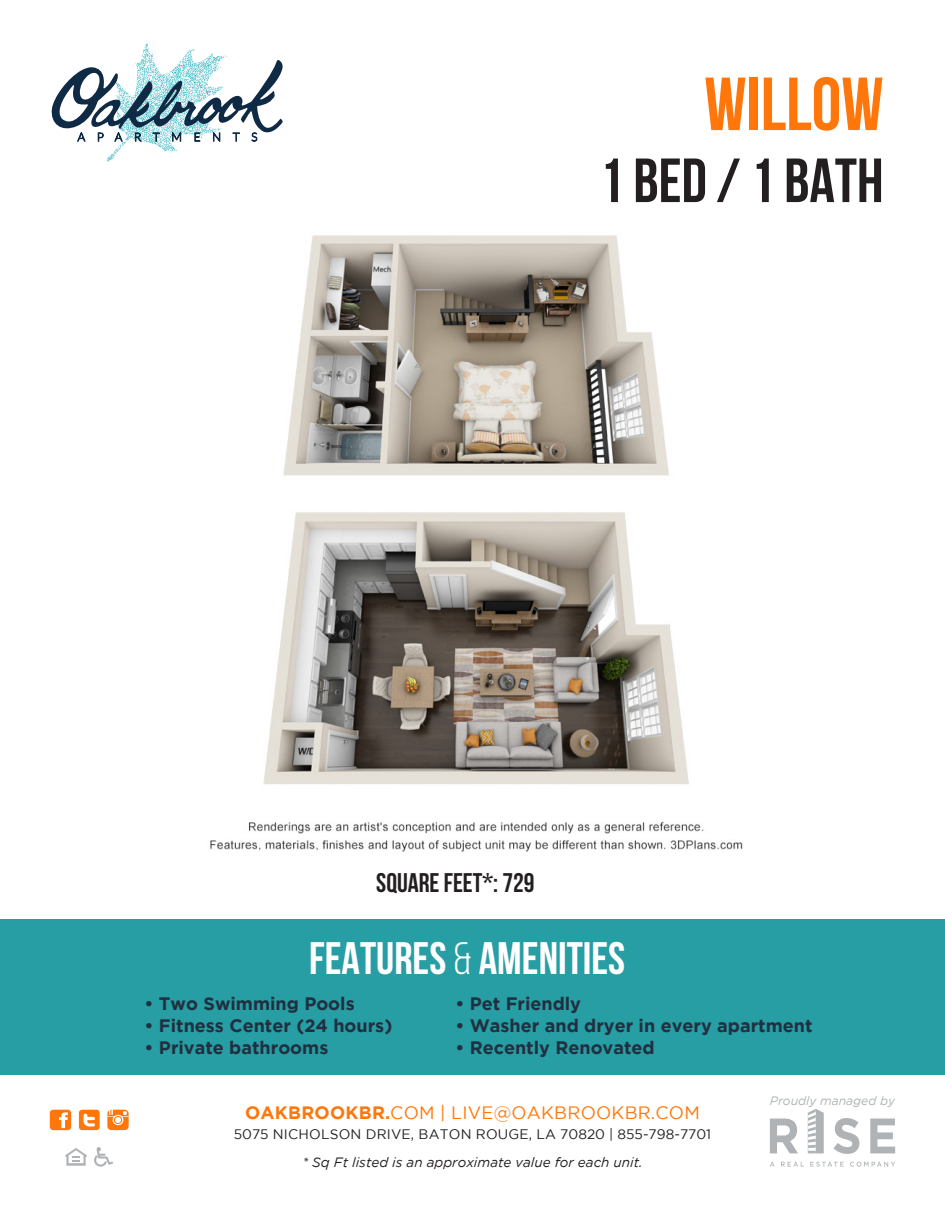
<style>
.page{position:relative;width:945px;height:1215px;background:#fff}
.page>*{position:absolute;margin:0;border:0;box-sizing:border-box;transform-origin:0 0}
.t1{font:700 75px "Bebas Neue";color:#ff770b}
.t2{font:700 62.25px "Bebas Neue";color:#231f20}
.t3{font:700 45.45px "Bebas Neue";color:#fff}
.t4{font:700 27px "Bebas Neue";color:#231f20}
.t5{font:700 18px "Gotham";color:#203040}
.t6{font:17.85px "Gotham";letter-spacing:.015em;color:#ff770b}
.t7{font:13.8px "Gotham";letter-spacing:.015em;color:#231f20}
.t8{font:italic 13.5px "Gotham";color:#231f20}
.t9{font:italic 12.15px "Gotham";color:#afb3b5}
.s1{font-weight:400}
.s2{font-weight:700}
</style>
<div class="page">
<img style="left:210px;top:235px;width:533px;height:617px">
<div style="left:0;top:920px;width:945px;height:155px;background:#269ea3"></div>
<svg style="left:50px;top:1110px;width:21px;height:20px"></svg>
<svg style="left:79px;top:1110px;width:21px;height:20px"></svg>
<svg style="left:107px;top:1110px;width:22px;height:20px"></svg>
<svg style="left:65px;top:1148px;width:22px;height:18px"></svg>
<svg style="left:94px;top:1147px;width:19px;height:20px"></svg>
<svg style="left:770px;top:1119px;width:28px;height:34px"></svg>
<svg style="left:834px;top:1118px;width:25px;height:36px"></svg>
<svg style="left:870px;top:1119px;width:25px;height:34px"></svg>
<svg style="left:770px;top:1162px;width:5px;height:5px"></svg>
<svg style="left:781px;top:1162px;width:23px;height:5px"></svg>
<svg style="left:810px;top:1162px;width:34px;height:5px"></svg>
<svg style="left:850px;top:1162px;width:45px;height:5px"></svg>
<svg style="left:808px;top:1109px;width:16px;height:44px"></svg>
<svg style="left:51px;top:41px;width:232px;height:120px"></svg>
<p class="t1" style="left:704px;top:63px;width:181px">Willow</p>
<p class="t2" style="left:599px;top:146px;width:286px">1 BED / 1 BATH</p>
<p class="t4" style="left:376px;top:868px;width:160px">SQUARE FEET*: 729</p>
<p class="t3" style="left:309px;top:934px;width:318px">FEATURES <span class="s1">&amp;</span> AMENITIES</p>
<p class="t5" style="left:145px;top:994px;width:212px">• Two Swimming Pools</p>
<p class="t5" style="left:145px;top:1015px;width:249px">• Fitness Center (24 hours)</p>
<p class="t5" style="left:145px;top:1037px;width:185px">• Private bathrooms</p>
<p class="t5" style="left:455px;top:994px;width:127px">• Pet Friendly</p>
<p class="t5" style="left:455px;top:1015px;width:359px">• Washer and dryer in every apartment</p>
<p class="t5" style="left:455px;top:1037px;width:201px">• Recently Renovated</p>
<p class="t6" style="left:245px;top:1103px;width:456px"><span class="s2">OAKBROOKBR.</span>COM | LIVE@OAKBROOKBR.COM</p>
<p class="t7" style="left:234px;top:1126px;width:479px">5075 NICHOLSON DRIVE, BATON ROUGE, LA 70820 | 855-798-7701</p>
<p class="t8" style="left:302px;top:1154px;width:342px">* Sq Ft listed is an approximate value for each unit.</p>
<p class="t9" style="left:770px;top:1094px;width:127px">Proudly managed by</p>
</div>
